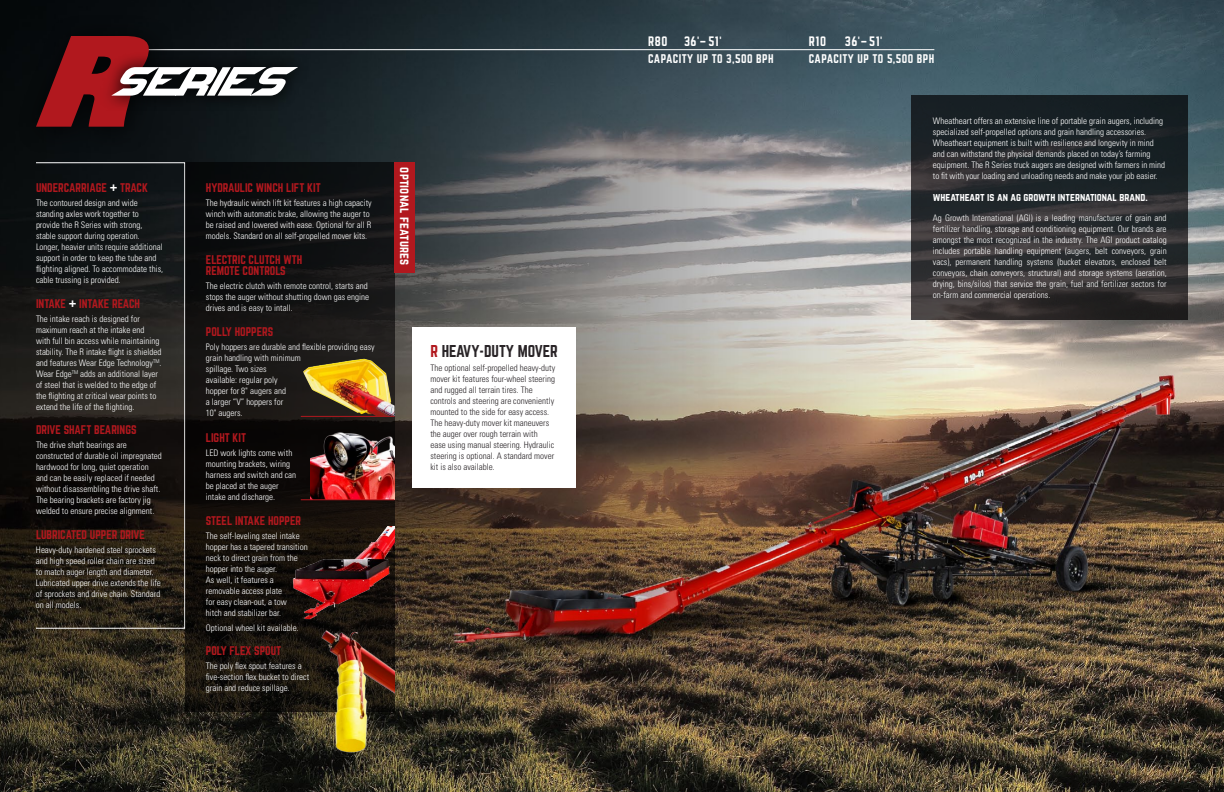
<style>
.page{position:relative;width:1224px;height:792px;background:#fff}
.page>*{position:absolute;margin:0;border:0;box-sizing:border-box;transform-origin:0 0}
.t1{font:15px "Norwester";color:#292427}
.t2{font:12px "Norwester";letter-spacing:.02em;color:#fff}
.t3{font:11px/11px "Norwester";color:#b1181e}
.t4{font:11px "Norwester";letter-spacing:.04em;color:#fff}
.t5{font:10px "Norwester";color:#fff}
.t6{font:300 condensed 9px/11px "Univers LT Std";color:#fff}
.t7{font:300 condensed 9px/11px "Univers LT Std";color:#292427}
.s1{color:#fff}
.s2{color:#b1181e}
.s3{font-family:"Bebas Neue";font-weight:700}
</style>
<div class="page">
<img style="left:0;top:0;width:1224px;height:792px">
<svg style="left:185px;top:162px;width:210px;height:550px;background:#13110f"></svg>
<hr style="left:301px;top:416px;width:94px;height:1px;background:#b1181e">
<img style="left:311px;top:418px;width:84px;height:82px">
<img style="left:283px;top:526px;width:112px;height:100px">
<img style="left:316px;top:624px;width:79px;height:135px">
<hr style="left:301px;top:500px;width:94px;height:1px;background:#b1181e">
<svg style="left:912px;top:96px;width:276px;height:224px;background:#292b2e"></svg>
<div style="left:413px;top:328px;width:163px;height:160px;background:#fff"></div>
<img style="left:303px;top:359px;width:92px;height:57px">
<div style="left:395px;top:162px;width:20px;height:111px;background:#b1181e"></div>
<hr style="left:139px;top:50px;width:795px;height:1px;background:#fff">
<div style="left:17px;top:14px;width:159px;height:141px;background:#070b0d"></div>
<div style="left:99px;top:52px;width:211px;height:59px;background:#131c21"></div>
<svg style="left:36px;top:36px;width:262px;height:91px"></svg>
<p class="t3" style="left:36px;top:183px;width:114px">UNDERCARRIAGE <span class="s1">+</span> TRACK</p>
<p class="t6" style="left:36px;top:197px;width:129px">The contoured design and wide standing axles work together to provide the R Series with strong, stable support during operation.<br>Longer, heavier units require additional support in order to keep the tube and flighting aligned. To accommodate this, cable trussing is provided.</p>
<p class="t3" style="left:36px;top:298px;width:106px">INTAKE <span class="s1">+</span> INTAKE REACH</p>
<p class="t6" style="left:36px;top:313px;width:127px">The intake reach is designed for maximum reach at the intake end<br>with full bin access while maintaining stability. The R intake flight is shielded and features Wear Edge Technology<sup>TM</sup>.<br>Wear Edge<sup>TM</sup> adds an additional layer of steel that is welded to the edge of the flighting at critical wear points to extend the life of the flighting.</p>
<p class="t3" style="left:36px;top:425px;width:102px">DRIVE SHAFT BEARINGS</p>
<p class="t6" style="left:36px;top:439px;width:127px">The drive shaft bearings are constructed of durable oil impregnated hardwood for long, quiet operation and can be easily replaced if needed without disassembling the drive shaft.<br>The bearing brackets are factory jig welded to ensure precise alignment.</p>
<p class="t3" style="left:36px;top:529px;width:12px">LUBRICATED</p>
<p class="t3" style="left:90px;top:529px;width:37px">UPPER DRIVE</p>
<p class="t6" style="left:36px;top:544px;width:126px">Heavy-duty hardened steel sprockets and high speed roller chain are sized to match auger length and diameter.<br>Lubricated upper drive extends the life of sprockets and drive chain. Standard on all models.</p>
<p class="t3" style="left:206px;top:183px;width:18px">HYDRAU</p>
<p class="t3" style="left:240px;top:183px;width:30px">LIC WINCH</p>
<p class="t3" style="left:286px;top:183px;width:27px">LIFT KIT</p>
<p class="t6" style="left:206px;top:197px;width:167px">The hydraulic winch lift kit features a high capacity winch with automatic brake, allowing the auger to be raised and lowered with ease. Optional for all R models. Standard on all self-propelled mover kits.</p>
<p class="t3" style="left:206px;top:255px;width:98px">ELECTRIC CLUTCH WTH<br>REMOTE CONTROLS</p>
<p class="t6" style="left:206px;top:281px;width:165px">The electric clutch with remote control, starts and stops the auger without shutting down gas engine drives and is easy to intall.</p>
<p class="t3" style="left:206px;top:327px;width:69px">POLLY HOPPERS</p>
<p class="t6" style="left:206px;top:342px;width:170px">Poly hoppers are durable and flexible providing easy grain handling with minimum<br>spillage. Two sizes<br>available: regular poly<br>hopper for 8" augers and<br>a larger “V” hoppers for<br>10" augers.</p>
<p class="t3" style="left:206px;top:432px;width:42px">LIGHT KIT</p>
<p class="t6" style="left:206px;top:447px;width:92px">LED work lights come with mounting brackets, wiring harness and switch and can be placed at the auger intake and discharge.</p>
<p class="t3" style="left:206px;top:515px;width:97px">STEEL INTAKE HOPPER</p>
<p class="t6" style="left:206px;top:530px;width:103px">The self-leveling steel intake hopper has a tapered transition neck to direct grain from the hopper into the auger.<br>As well, it features a removable access plate<br>for easy clean-out, a tow<br>hitch and stabilizer bar.</p>
<p class="t6" style="left:206px;top:622px;width:94px">Optional wheel kit available.</p>
<p class="t3" style="left:206px;top:646px;width:77px">POLY FLEX SPOUT</p>
<p class="t6" style="left:206px;top:661px;width:105px">The poly flex spout features a five-section flex bucket to direct grain and reduce spillage.</p>
<h2 class="t2" style="left:411px;top:167px;width:99px;rotate:90deg">OPTIONAL FEATURES</h2>
<h1 class="t1" style="left:430px;top:344px;width:129px"><span class="s2">R</span> HEAVY-DUTY MOVER</h1>
<p class="t7" style="left:430px;top:363px;width:126px">The optional self-propelled heavy-duty mover kit features four-wheel steering and rugged all terrain tires. The controls and steering are conveniently mounted to the side for easy access.<br>The heavy-duty mover kit maneuvers the auger over rough terrain with ease using manual steering. Hydraulic steering is optional. A standard mover kit is also available.</p>
<h2 class="t2" style="left:648px;top:35px;width:21px">R80</h2>
<h2 class="t2" style="left:684px;top:35px;width:39px">36<span class="s3">'</span>–51<span class="s3">'</span></h2>
<p class="t4" style="left:648px;top:53px;width:25px">CAPACIT</p>
<p class="t4" style="left:687px;top:53px;width:87px">Y UP TO 3,500 BPH</p>
<h2 class="t2" style="left:809px;top:35px;width:19px">R10</h2>
<h2 class="t2" style="left:845px;top:35px;width:39px">36<span class="s3">'</span>–51<span class="s3">'</span></h2>
<p class="t4" style="left:809px;top:53px;width:25px">CAPACIT</p>
<p class="t4" style="left:848px;top:53px;width:87px">Y UP TO 5,500 BPH</p>
<p class="t6" style="left:933px;top:116px;width:234px">Wheatheart offers an extensive line of portable grain augers, including specialized self-propelled options and grain handling accessories.<br>Wheatheart equipment is built with resilience and longevity in mind and can withstand the physical demands placed on today’s farming equipment. The R Series truck augers are designed with farmers in mind to fit with your loading and unloading needs and make your job easier.</p>
<p class="t5" style="left:933px;top:193px;width:216px">WHEATHEART IS AN AG GROWTH INTERNATIONAL BRAND.</p>
<p class="t6" style="left:933px;top:213px;width:235px;text-align:justify">Ag Growth International (AGI) is a leading manufacturer of grain and fertilizer handling, storage and conditioning equipment. Our brands are amongst the most recognized in the industry. The AGI product catalog includes portable handling equipment (augers, belt conveyors, grain vacs), permanent handling systems (bucket elevators, enclosed belt conveyors, chain conveyors, structural) and storage systems (aeration, drying, bins/silos) that service the grain, fuel and fertilizer sectors for on-farm and commercial operations.</p>
</div>
